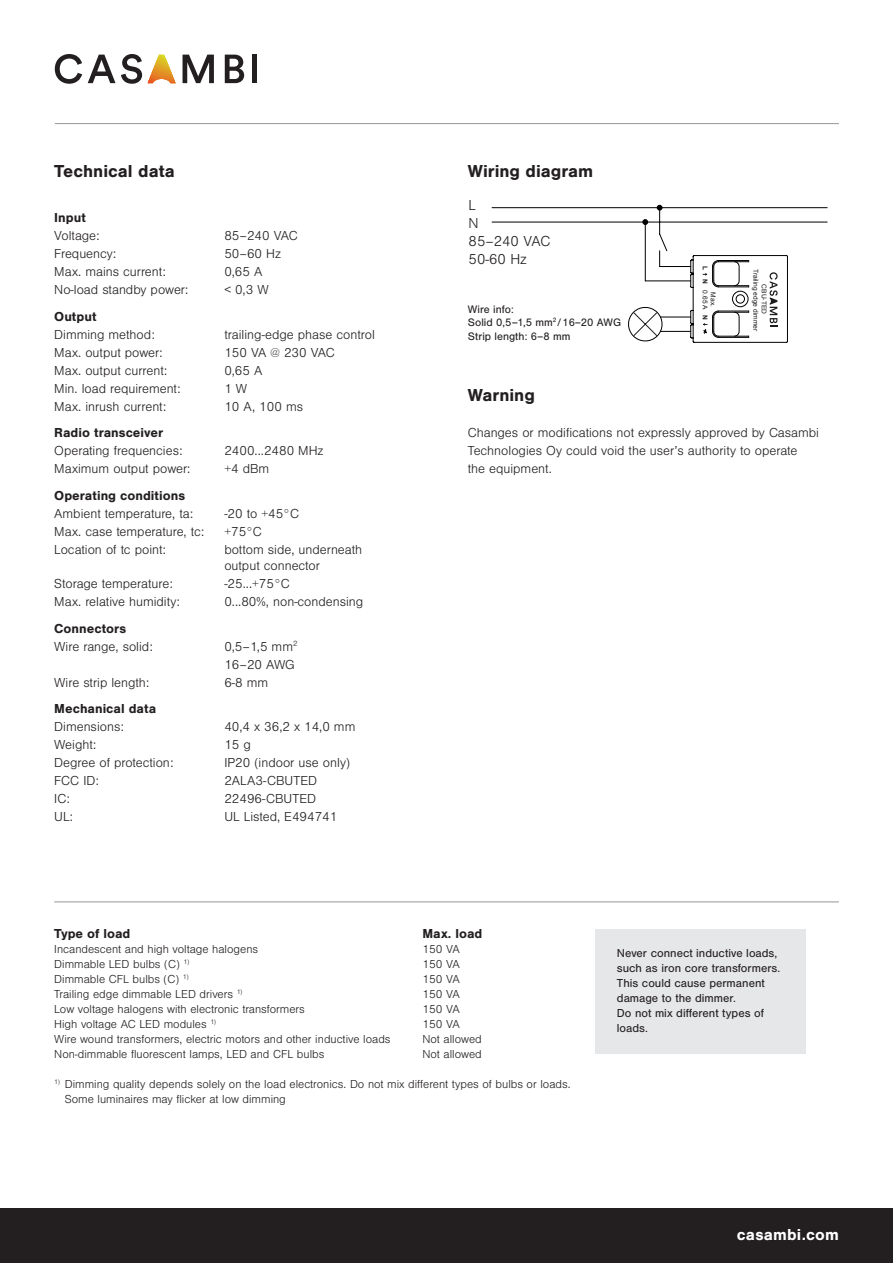
<style>
.page{position:relative;width:893px;height:1263px;background:#fff}
.page>*{position:absolute;margin:0;border:0;box-sizing:border-box;transform-origin:0 0}
.t1{font:700 18px "Nimbus San";color:#231f20}
.t2{font:700 16.5px "Nimbus San";letter-spacing:.01em;color:#fff}
.t3{font:300 15px "Nimbus San";color:#231f20}
.t4{font:300 13.5px/18px "Nimbus San";color:#231f20}
.t5{font:700 13.5px "Nimbus San";color:#231f20}
.t6{font:300 12px/15px "Nimbus San";color:#231f20}
.t7{font:12px/15px "Nimbus San";color:#231f20}
.t8{font:11.25px "Nimbus San";color:#231f20}
.t9{font:6.6px/7.9px "Arial";color:#1c1c1c;text-align:center}
.t10{font:700 6.6px "Arial";color:#1c1c1c}
</style>
<div class="page">
<div style="left:595px;top:929px;width:211px;height:125px;background:#e6e7e9"></div>
<hr style="left:54px;top:901px;width:785px;height:1px;background:#939598">
<svg style="left:491px;top:205px;width:337px;height:138px"></svg>
<div style="left:0;top:1209px;width:893px;height:54px;background:#231f20"></div>
<svg style="left:148px;top:55px;width:27px;height:28px"></svg>
<svg style="left:55px;top:54px;width:27px;height:30px"></svg>
<svg style="left:88px;top:55px;width:27px;height:28px"></svg>
<svg style="left:121px;top:54px;width:21px;height:30px"></svg>
<svg style="left:183px;top:55px;width:31px;height:28px"></svg>
<svg style="left:225px;top:55px;width:19px;height:28px"></svg>
<div style="left:252px;top:55px;width:5px;height:28px;background:#231f20"></div>
<hr style="left:55px;top:123px;width:784px;height:1px;background:#939598">
<p class="t1" style="left:54px;top:161px;width:122px">Technical data</p>
<p class="t5" style="left:54px;top:210px;width:33px">Input</p>
<p class="t4" style="left:54px;top:227px;width:47px">Voltage:</p>
<p class="t4" style="left:224px;top:227px;width:75px">85–240 VAC</p>
<p class="t4" style="left:54px;top:245px;width:63px">Frequency:</p>
<p class="t4" style="left:224px;top:245px;width:58px">50–60 Hz</p>
<p class="t4" style="left:54px;top:263px;width:113px">Max. mains current:</p>
<p class="t4" style="left:224px;top:263px;width:40px">0,65 A</p>
<p class="t4" style="left:54px;top:281px;width:135px">No-load standby power:</p>
<p class="t4" style="left:224px;top:281px;width:46px">&lt; 0,3 W</p>
<p class="t5" style="left:54px;top:308px;width:44px">Output</p>
<p class="t4" style="left:54px;top:325px;width:102px">Dimming method:</p>
<p class="t4" style="left:224px;top:325px;width:152px">trailing-edge phase control</p>
<p class="t4" style="left:54px;top:343px;width:110px">Max. output power:</p>
<p class="t4" style="left:224px;top:343px;width:112px">150 VA @ 230 VAC</p>
<p class="t4" style="left:54px;top:361px;width:115px">Max. output current:</p>
<p class="t4" style="left:224px;top:361px;width:40px">0,65 A</p>
<p class="t4" style="left:54px;top:379px;width:128px">Min. load requirement:</p>
<p class="t4" style="left:224px;top:379px;width:24px">1 W</p>
<p class="t4" style="left:54px;top:397px;width:114px">Max. inrush current:</p>
<p class="t4" style="left:224px;top:397px;width:80px">10 A, 100 ms</p>
<p class="t5" style="left:54px;top:425px;width:111px">Radio transceiver</p>
<p class="t4" style="left:54px;top:442px;width:130px">Operating frequencies:</p>
<p class="t4" style="left:224px;top:442px;width:101px">2400...2480 MHz</p>
<p class="t4" style="left:54px;top:460px;width:138px">Maximum output power:</p>
<p class="t4" style="left:224px;top:460px;width:46px">+4 dBm</p>
<p class="t5" style="left:54px;top:487px;width:132px">Operating conditions</p>
<p class="t4" style="left:54px;top:504px;width:141px">Ambient temperature, ta:</p>
<p class="t4" style="left:224px;top:504px;width:76px">-20 to +45°C</p>
<p class="t4" style="left:54px;top:522px;width:152px">Max. case temperature, tc:</p>
<p class="t4" style="left:224px;top:522px;width:39px">+75°C</p>
<p class="t4" style="left:54px;top:540px;width:113px">Location of tc point:</p>
<p class="t4" style="left:224px;top:541px;width:139px;line-height:16.5px">bottom side, underneath output connector</p>
<p class="t4" style="left:54px;top:575px;width:120px">Storage temperature:</p>
<p class="t4" style="left:224px;top:575px;width:67px">-25...+75°C</p>
<p class="t4" style="left:54px;top:593px;width:127px">Max. relative humidity:</p>
<p class="t4" style="left:224px;top:593px;width:140px">0...80%, non-condensing</p>
<p class="t5" style="left:54px;top:620px;width:73px">Connectors</p>
<p class="t4" style="left:54px;top:637px;width:100px">Wire range, solid:</p>
<p class="t4" style="left:224px;top:637px;width:75px">0,5–1,5 mm<sup>2</sup></p>
<p class="t4" style="left:224px;top:655px;width:72px">16–20 AWG</p>
<p class="t4" style="left:54px;top:673px;width:97px">Wire strip length:</p>
<p class="t4" style="left:224px;top:673px;width:45px">6-8 mm</p>
<p class="t5" style="left:54px;top:701px;width:103px">Mechanical data</p>
<p class="t4" style="left:54px;top:718px;width:71px">Dimensions:</p>
<p class="t4" style="left:224px;top:718px;width:133px">40,4 x 36,2 x 14,0 mm</p>
<p class="t4" style="left:54px;top:736px;width:44px">Weight:</p>
<p class="t4" style="left:224px;top:736px;width:28px">15 g</p>
<p class="t4" style="left:54px;top:754px;width:121px">Degree of protection:</p>
<p class="t4" style="left:224px;top:754px;width:127px">IP20 (indoor use only)</p>
<p class="t4" style="left:54px;top:772px;width:46px">FCC ID:</p>
<p class="t4" style="left:224px;top:772px;width:94px">2ALA3-CBUTED</p>
<p class="t4" style="left:54px;top:790px;width:17px">IC:</p>
<p class="t4" style="left:224px;top:790px;width:93px">22496-CBUTED</p>
<p class="t4" style="left:54px;top:808px;width:20px">UL:</p>
<p class="t4" style="left:224px;top:808px;width:115px">UL Listed, E494741</p>
<p class="t1" style="left:468px;top:161px;width:127px">Wiring diagram</p>
<p class="t3" style="left:469px;top:198px;width:9px">L</p>
<p class="t3" style="left:469px;top:216px;width:12px">N</p>
<p class="t3" style="left:469px;top:234px;width:83px">85–240 VAC</p>
<p class="t3" style="left:469px;top:252px;width:60px">50-60 Hz</p>
<p class="t8" style="left:468px;top:303px;width:47px">Wire info:</p>
<p class="t8" style="left:468px;top:316px;width:155px">Solid 0,5–1,5 mm<sup>2</sup>/16–20 AWG</p>
<p class="t8" style="left:468px;top:330px;width:104px">Strip length: 6–8 mm</p>
<p class="t10" style="left:709px;top:265px;width:6px;rotate:90deg">L</p>
<p class="t10" style="left:709px;top:279px;width:6px;rotate:90deg">N</p>
<p class="t10" style="left:709px;top:315px;width:6px;rotate:90deg">N</p>
<p class="t9" style="left:717px;top:290px;width:21px;rotate:90deg">Max.<br>0.65 A</p>
<p class="t9" style="left:760px;top:269px;width:64px;rotate:90deg">Trailing edge dimmer</p>
<p class="t9" style="left:768px;top:284px;width:31px;rotate:90deg">CBU-TED</p>
<p class="t1" style="left:468px;top:385px;width:69px">Warning</p>
<p class="t4" style="left:468px;top:424px;width:353px">Changes or modifications not expressly approved by Casambi<br>Technologies Oy could void the user’s authority to operate<br>the equipment.</p>
<p class="t5" style="left:54px;top:926px;width:78px">Type of load</p>
<p class="t6" style="left:54px;top:942px;width:205px">Incandescent and high voltage halogens</p>
<p class="t6" style="left:54px;top:957px;width:136px">Dimmable LED bulbs (C) <sup>1)<br></sup>Dimmable CFL bulbs (C) <sup>1)</sup></p>
<p class="t6" style="left:54px;top:987px;width:190px">Trailing edge dimmable LED drivers <sup>1)</sup></p>
<p class="t6" style="left:54px;top:1002px;width:252px">Low voltage halogens with electronic transformers</p>
<p class="t6" style="left:54px;top:1017px;width:163px">High voltage AC LED modules <sup>1)</sup></p>
<p class="t6" style="left:54px;top:1032px;width:338px">Wire wound transformers, electric motors and other inductive loads</p>
<p class="t6" style="left:54px;top:1047px;width:272px">Non-dimmable fluorescent lamps, LED and CFL bulbs</p>
<p class="t6" style="left:65px;top:1077px;width:507px;text-indent:-10px"><sup>1)</sup> Dimming quality depends solely on the load electronics. Do not mix different types of bulbs or loads.<br>Some luminaires may flicker at low dimming</p>
<p class="t5" style="left:422px;top:926px;width:61px">Max. load</p>
<p class="t6" style="left:422px;top:942px;width:39px">150 VA</p>
<p class="t6" style="left:422px;top:957px;width:39px">150 VA<br>150 VA</p>
<p class="t6" style="left:422px;top:987px;width:39px">150 VA</p>
<p class="t6" style="left:422px;top:1002px;width:39px">150 VA</p>
<p class="t6" style="left:422px;top:1017px;width:39px">150 VA</p>
<p class="t6" style="left:422px;top:1032px;width:61px">Not allowed</p>
<p class="t6" style="left:422px;top:1047px;width:61px">Not allowed</p>
<p class="t7" style="left:617px;top:946px;width:165px">Never connect inductive loads, such as iron core transformers.<br>This could cause permanent damage to the dimmer.</p>
<p class="t7" style="left:617px;top:1006px;width:149px">Do not mix different types of loads.</p>
<p class="t2" style="left:737px;top:1225px;width:104px">casambi.com</p>
</div>
